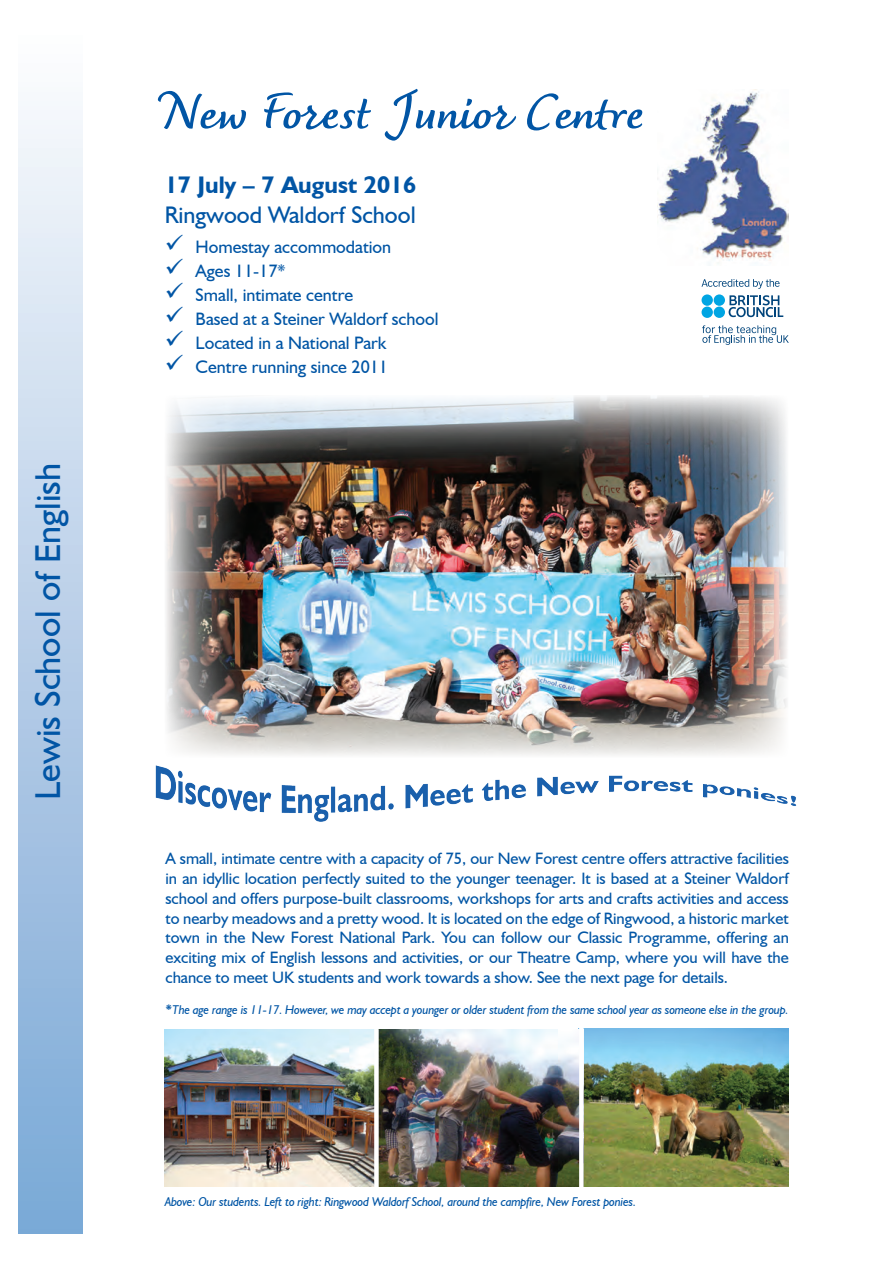
<style>
.page{position:relative;width:893px;height:1263px;background:#fff}
.page>*{position:absolute;margin:0;border:0;box-sizing:border-box;transform-origin:0 0}
.t1{font:700 58.5px "Dolce";color:#0155a5}
.t2{font:36px "Humanist 521 BT";color:#0155a5}
.t3{font:24px "Humanist 521 BT";color:#0155a5}
.t4{font:700 24px "Humanist 521 BT";color:#0155a5}
.t5{font:18px "Humanist 521 BT";color:#0155a5}
.t6{font:16.5px/19.8px "Humanist 521 BT";letter-spacing:-.005em;color:#0155a5;text-align:justify}
.t7{font:italic 12.75px "Humanist 521 BT";letter-spacing:-.02em;color:#0155a5}
.s1{font-weight:700;font-style:normal;font-size:13.5px}
</style>
<div class="page">
<div style="left:18px;top:30px;width:64px;height:1203px;background:linear-gradient(to bottom,#fcfbfd,#78a6d5)"></div>
<svg style="left:701px;top:279px;width:79px;height:10px"></svg>
<svg style="left:702px;top:325px;width:87px;height:20px"></svg>
<svg style="left:729px;top:295px;width:54px;height:22px"></svg>
<div style="left:701px;top:294px;width:12px;height:12px;background:#00a5e3;border-radius:50%"></div>
<div style="left:714px;top:294px;width:11px;height:12px;background:#00a5e3;border-radius:50%"></div>
<div style="left:701px;top:307px;width:12px;height:11px;background:#00a5e3;border-radius:50%"></div>
<div style="left:714px;top:307px;width:11px;height:11px;background:#00a5e3;border-radius:50%"></div>
<img style="left:584px;top:1029px;width:204px;height:157px">
<img style="left:379px;top:1029px;width:200px;height:158px">
<img style="left:165px;top:1029px;width:209px;height:158px">
<img style="left:657px;top:89px;width:132px;height:175px">
<img style="left:155px;top:766px;width:642px;height:56px">
<img style="left:166px;top:396px;width:621px;height:359px">
<h2 class="t2" style="left:26px;top:800px;width:338px;rotate:-90deg">Lewis School of English</h2>
<h1 class="t1" style="left:165px;top:73px;width:480px">New Forest Junior Centre</h1>
<h3 class="t4" style="left:165px;top:170px;width:253px">17 July – 7 August 2016</h3>
<h3 class="t3" style="left:165px;top:200px;width:252px">Ringwood Waldorf School</h3>
<p class="t5" style="left:165px;top:236px;width:228px">✓ Homestay accommodation</p>
<p class="t5" style="left:165px;top:260px;width:122px">✓ Ages 11-17*</p>
<p class="t5" style="left:165px;top:284px;width:190px">✓ Small, intimate centre</p>
<p class="t5" style="left:165px;top:308px;width:275px">✓ Based at a Steiner Waldorf school</p>
<p class="t5" style="left:165px;top:332px;width:223px">✓ Located in a National Park</p>
<p class="t5" style="left:165px;top:356px;width:225px">✓ Centre running since 2011</p>
<p class="t6" style="left:165px;top:848px;width:625px">A small, intimate centre with a capacity of 75, our New Forest centre offers attractive facilities in an idyllic location perfectly suited to the younger teenager. It is based at a Steiner Waldorf school and offers purpose-built classrooms, workshops for arts and crafts activities and access to nearby meadows and a pretty wood. It is located on the edge of Ringwood, a historic market town in the New Forest National Park. You can follow our Classic Programme, offering an exciting mix of English lessons and activities, or our Theatre Camp, where you will have the chance to meet UK students and work towards a show. See the next page for details.</p>
<p class="t7" style="left:165px;top:1002px;width:625px"><span class="s1">*</span>The age range is 11-17. However, we may accept a younger or older student from the same school year as someone else in the group.</p>
<p class="t7" style="left:165px;top:1194px;width:473px">Above: Our students. Left to right: Ringwood Waldorf School, around the campfire, New Forest ponies.</p>
</div>
